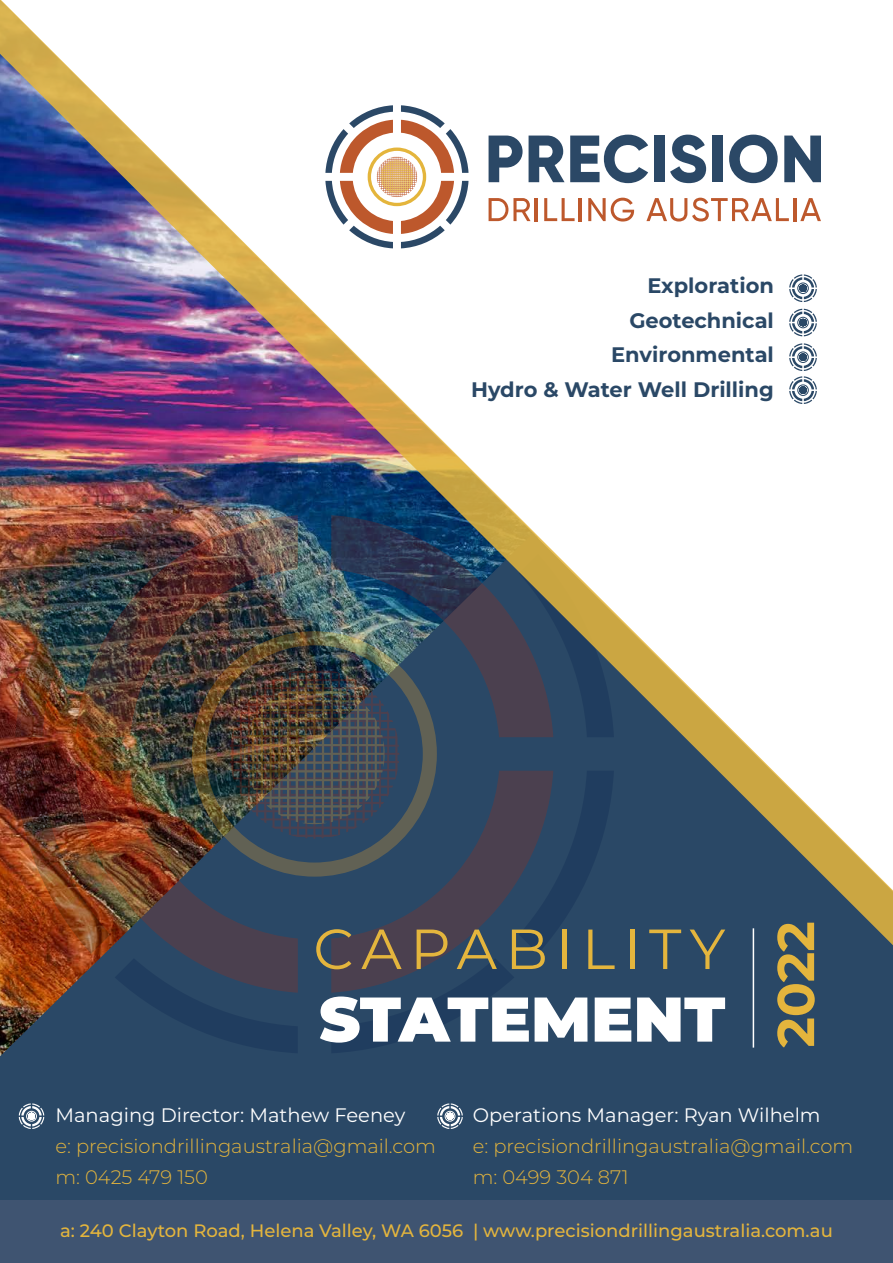
<style>
.page{position:relative;width:893px;height:1263px;background:#fff}
.page>*{position:absolute;margin:0;border:0;box-sizing:border-box;transform-origin:0 0}
.t1{font:900 63px "Montserrat";color:#fff}
.t2{font:56.4px "Montserrat";letter-spacing:.15em;color:#e4b53d}
.t3{font:700 51.75px "Montserrat";color:#e4b53d}
.t4{font:700 21px/34.5px "Montserrat";color:#2a4866;text-align:right}
.t5{font:300 19.5px/30.8px "Montserrat";color:#e4b53d}
.t6{font:19.5px "Montserrat";color:#fff}
.t7{font:500 18px "Montserrat";color:#e4b53d}
</style>
<div class="page">
<div style="left:0;top:1001px;width:893px;height:199px;background:#2a4866"></div>
<svg style="left:15px;top:1001px;width:599px;height:52px;background:#294562"></svg>
<img style="left:0;top:0;width:893px;height:1001px">
<hr style="left:753px;top:928px;width:1px;height:119px;background:#fff">
<svg style="left:489px;top:136px;width:34px;height:46px"></svg>
<svg style="left:529px;top:135px;width:119px;height:48px"></svg>
<div style="left:654px;top:136px;width:10px;height:46px;background:#2b4866"></div>
<svg style="left:670px;top:135px;width:36px;height:48px"></svg>
<div style="left:712px;top:136px;width:10px;height:46px;background:#2b4866"></div>
<svg style="left:729px;top:135px;width:49px;height:48px"></svg>
<svg style="left:784px;top:136px;width:37px;height:46px"></svg>
<svg style="left:489px;top:198px;width:41px;height:23px"></svg>
<hr style="left:535px;top:198px;width:3px;height:23px;background:#bd582c">
<svg style="left:544px;top:198px;width:31px;height:23px"></svg>
<hr style="left:579px;top:198px;width:3px;height:23px;background:#bd582c">
<svg style="left:588px;top:198px;width:46px;height:24px"></svg>
<svg style="left:646px;top:198px;width:143px;height:24px"></svg>
<hr style="left:793px;top:198px;width:3px;height:23px;background:#bd582c">
<svg style="left:800px;top:198px;width:21px;height:23px"></svg>
<svg style="left:325px;top:105px;width:143px;height:143px"></svg>
<svg style="left:789px;top:274px;width:28px;height:28px"></svg>
<svg style="left:789px;top:309px;width:28px;height:27px"></svg>
<svg style="left:789px;top:343px;width:28px;height:61px"></svg>
<div style="left:0;top:1200px;width:893px;height:63px;background:#3f5471"></div>
<svg style="left:19px;top:1103px;width:25px;height:26px"></svg>
<svg style="left:437px;top:1103px;width:26px;height:26px"></svg>
<p class="t4" style="left:471px;top:267px;width:304px">Exploration<br>Geotechnical<br>Environmental<br>Hydro &amp; Water Well Drilling</p>
<h2 class="t2" style="left:313px;top:910px;width:414px">CAPABILITY</h2>
<h1 class="t1" style="left:319px;top:972px;width:408px">STATEMENT</h1>
<h3 class="t3" style="left:758px;top:1047px;width:128px;rotate:-90deg">2022</h3>
<p class="t6" style="left:56px;top:1102px;width:351px">Managing Director: Mathew Feeney</p>
<p class="t5" style="left:56px;top:1130px;width:382px">e: precisiondrillingaustralia@gmail.com m: 0425 479 150</p>
<p class="t6" style="left:473px;top:1102px;width:349px">Operations Manager: Ryan Wilhelm</p>
<p class="t5" style="left:473px;top:1130px;width:382px">e: precisiondrillingaustralia@gmail.com m: 0499 304 871</p>
<p class="t7" style="left:60px;top:1218px;width:774px">a: 240 Clayton Road, Helena Valley, WA 6056 | www.precisiondrillingaustralia.com.au</p>
</div>
